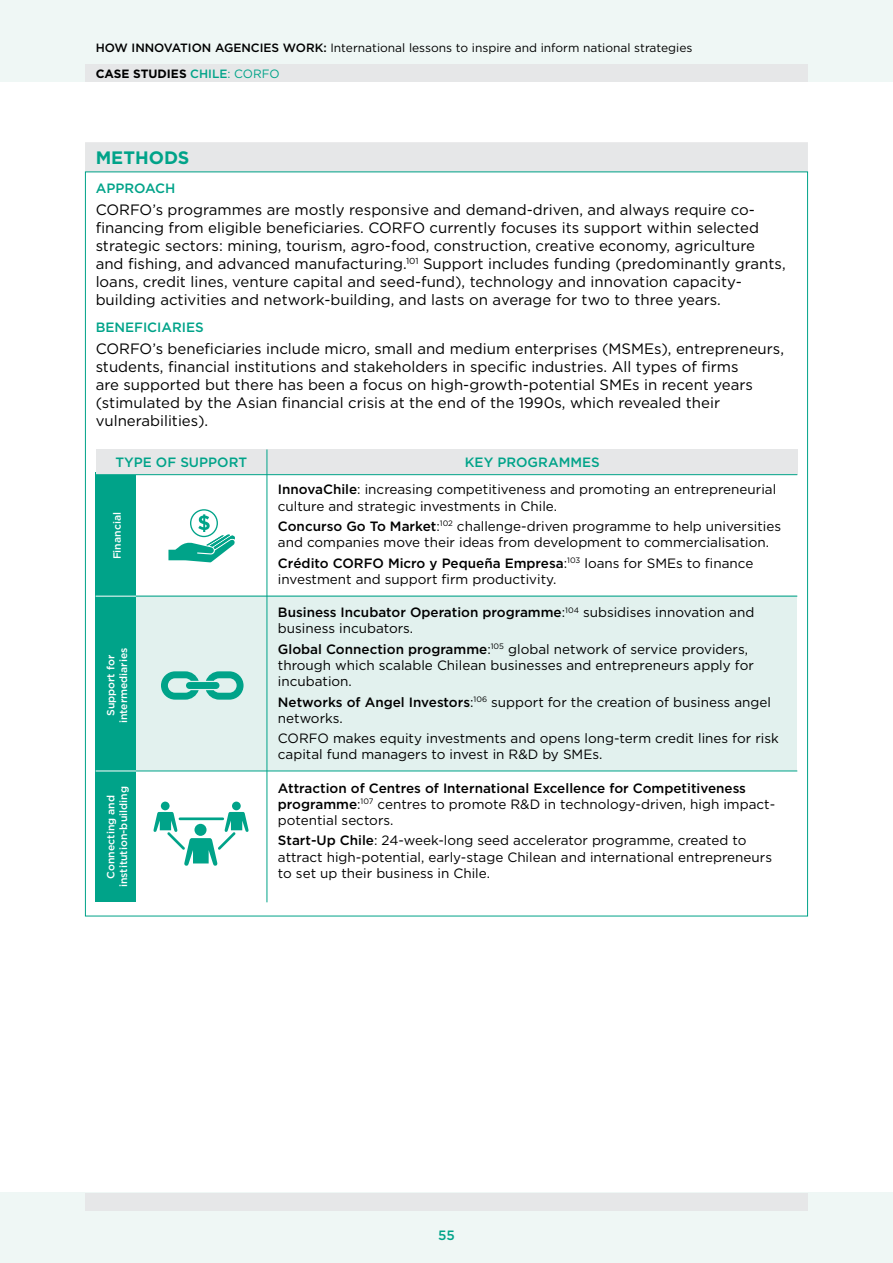
<style>
.page{position:relative;width:893px;height:1263px;background:#fff}
.page>*{position:absolute;margin:0;border:0;box-sizing:border-box;transform-origin:0 0}
.t1{font:700 18px "Gotham HTF";color:#00a389}
.t2{font:15px/18px "Gotham HTF";color:#000}
.t3{font:13.5px/16.2px "Gotham HTF";color:#000}
.t4{font:500 13.5px/16.2px "Gotham HTF";color:#000}
.t5{font:500 13.5px "Gotham HTF";color:#00a389}
.t6{font:12px/25px "Gotham HTF";color:#000}
.t7{font:500 10.5px/12.6px "Gotham HTF";color:#fff;text-align:center}
.s1{font-weight:500}
.s2{font-weight:700}
.s3{font-weight:500;color:#00a389}
.s4{color:#00a389}
.s5{font-weight:400}
</style>
<div class="page">
<div style="left:0;top:0;width:893px;height:81px;background:#eff7f5"></div>
<div style="left:85px;top:64px;width:723px;height:17px;background:#e6e7e8"></div>
<div style="left:0;top:1193px;width:893px;height:70px;background:#eff7f5"></div>
<div style="left:85px;top:1193px;width:723px;height:17px;background:#e6e7e8"></div>
<div style="left:96px;top:596px;width:701px;height:175px;background:#e2f1ee"></div>
<div style="left:96px;top:472px;width:40px;height:430px;background:#00a389"></div>
<div style="left:96px;top:449px;width:701px;height:26px;background:#e6e7e8"></div>
<div style="left:85px;top:142px;width:723px;height:30px;background:#e6e7e8"></div>
<hr style="left:267px;top:449px;width:1px;height:453px;background:#00a389">
<hr style="left:96px;top:474px;width:701px;height:1px;background:#00a389">
<hr style="left:96px;top:596px;width:701px;height:1px;background:#00a389">
<hr style="left:96px;top:771px;width:701px;height:1px;background:#00a389">
<hr style="left:96px;top:596px;width:40px;height:1px;background:#fff">
<hr style="left:96px;top:771px;width:40px;height:1px;background:#fff">
<svg style="left:168px;top:509px;width:67px;height:53px"></svg>
<svg style="left:161px;top:671px;width:83px;height:29px"></svg>
<div style="left:161px;top:801px;width:9px;height:9px;background:#00a389;border-radius:50%"></div>
<div style="left:232px;top:801px;width:9px;height:9px;background:#00a389;border-radius:50%"></div>
<svg style="left:153px;top:812px;width:96px;height:54px"></svg>
<hr style="left:179px;top:817px;width:45px;height:3px;background:#00a389">
<p class="t6" style="left:96px;top:36px;width:598px"><span class="s1">HOW INNOVATION AGENCIES WORK:</span> International lessons to inspire and inform national strategies<br><span class="s2">CASE STUDIES</span> <span class="s3">CHILE</span><span class="s4">: CORFO</span></p>
<h1 class="t1" style="left:96px;top:147px;width:95px">METHODS</h1>
<p class="t5" style="left:96px;top:180px;width:81px">APPROACH</p>
<p class="t2" style="left:96px;top:200px;width:691px">CORFO’s programmes are mostly responsive and demand-driven, and always require co&shy;financing from eligible beneficiaries. CORFO currently focuses its support within selected strategic sectors: mining, tourism, agro-food, construction, creative economy, agriculture and fishing, and advanced manufacturing.<sup>101</sup> Support includes funding (predominantly grants, loans, credit lines, venture capital and seed-fund), technology and innovation capacity&shy;building activities and network-building, and lasts on average for two to three years.</p>
<p class="t5" style="left:96px;top:319px;width:110px">BENEFICIARIES</p>
<p class="t2" style="left:96px;top:339px;width:690px">CORFO’s beneficiaries include micro, small and medium enterprises (MSMEs), entrepreneurs, students, financial institutions and stakeholders in specific industries. All types of firms<br>are supported but there has been a focus on high-growth-potential SMEs in recent years (stimulated by the Asian financial crisis at the end of the 1990s, which revealed their vulnerabilities).</p>
<p class="t5" style="left:115px;top:455px;width:133px">TYPE OF SUPPORT</p>
<p class="t3" style="left:278px;top:449px;width:500px;line-height:26.8px;text-indent:187px"><span class="s3">KEY PROGRAMMES<br></span><span class="s1">InnovaChile</span>: increasing competitiveness and promoting an entrepreneurial</p>
<p class="t3" style="left:278px;top:495px;width:505px;line-height:20.4px">culture and strategic investments in Chile.<br><span class="s1">Concurso Go To Market</span>:<sup>102</sup> challenge-driven programme to help universities</p>
<p class="t3" style="left:278px;top:532px;width:493px;line-height:20.4px">and companies move their ideas from development to commercialisation.<br><span class="s1">Crédito CORFO Micro y Pequeña Empresa</span>:<sup>103</sup> loans for SMEs to finance</p>
<p class="t3" style="left:278px;top:571px;width:280px">investment and support firm productivity.</p>
<p class="t3" style="left:278px;top:604px;width:478px"><span class="s1">Business Incubator Operation programme</span>:<sup>104</sup> subsidises innovation and business incubators.</p>
<p class="t3" style="left:278px;top:641px;width:477px"><span class="s1">Global Connection programme</span>:<sup>105</sup> global network of service providers, through which scalable Chilean businesses and entrepreneurs apply for incubation.</p>
<p class="t3" style="left:278px;top:693px;width:495px"><span class="s1">Networks of Angel Investors</span>:<sup>106</sup> support for the creation of business angel networks.</p>
<p class="t3" style="left:278px;top:730px;width:502px">CORFO makes equity investments and opens long-term credit lines for risk capital fund managers to invest in R&amp;D by SMEs.</p>
<p class="t4" style="left:278px;top:779px;width:499px">Attraction of Centres of International Excellence for Competitiveness programme<span class="s5">:</span><sup>107</sup> <span class="s5">centres to promote R&amp;D in technology-driven, high impact&shy;potential sectors.</span></p>
<p class="t3" style="left:278px;top:832px;width:496px"><span class="s1">Start-Up Chile</span>: 24-week-long seed accelerator programme, created to attract high-potential, early-stage Chilean and international entrepreneurs to set up their business in Chile.</p>
<p class="t7" style="left:110px;top:559px;width:49px;rotate:-90deg">Financial</p>
<p class="t7" style="left:104px;top:723px;width:77px;rotate:-90deg">Support for intermediaries</p>
<p class="t7" style="left:104px;top:887px;width:102px;rotate:-90deg">Connecting and institution-building</p>
<p class="t5" style="left:438px;top:1228px;width:18px">55</p>
</div>
